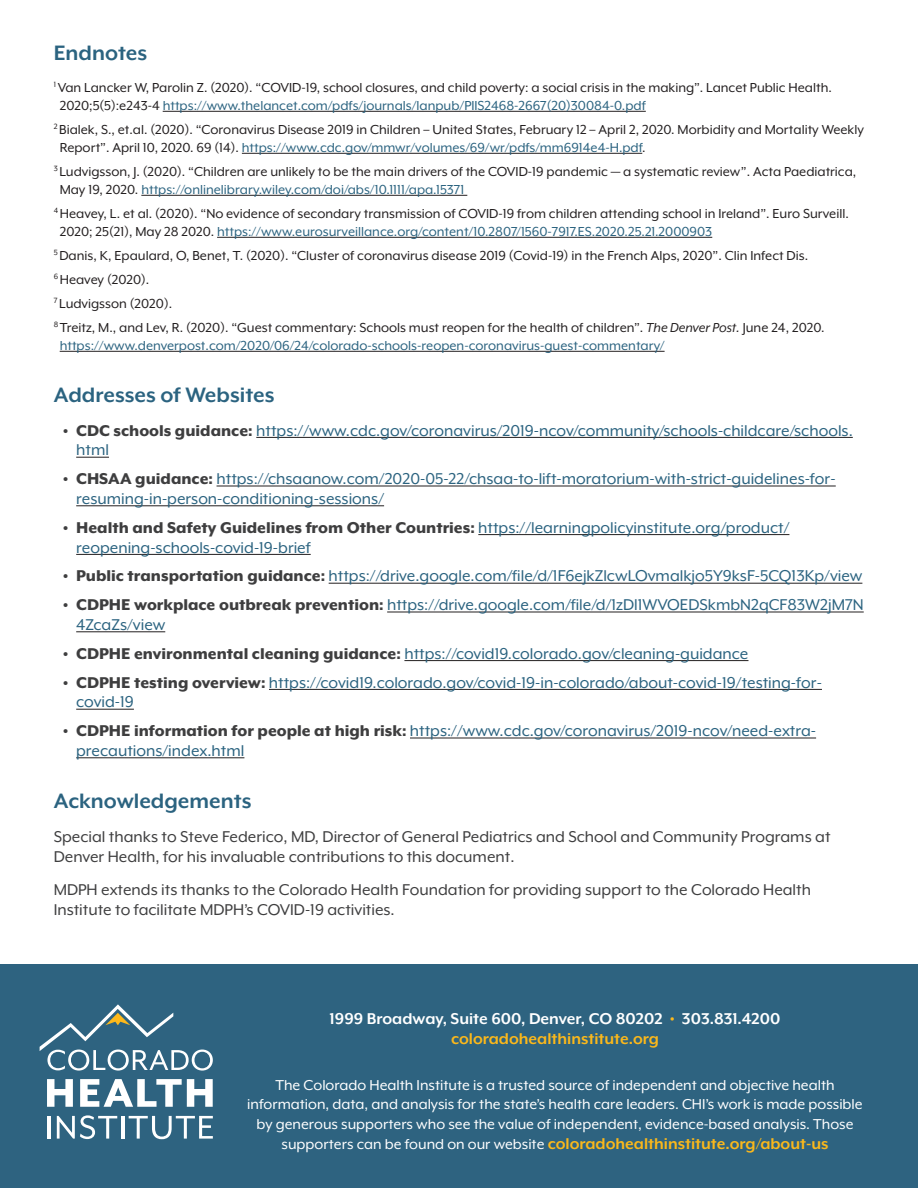
<style>
.page{position:relative;width:918px;height:1188px;background:#fff}
.page>*{position:absolute;margin:0;border:0;box-sizing:border-box;transform-origin:0 0}
.Heading_2{font:700 24px "Mr Eaves XL Mod OT";color:#2b6380}
.t1{font:18px/19.8px "Mr Eaves XL Mod OT";color:#2b6380}
.Body_text{font:18px/19.8px "Mr Eaves XL Mod OT";color:#3e3e3f}
.t2{font:700 18px/19.5px "Mr Eaves XL Mod OT";color:#fff;text-align:center}
.t3{font:700 18px "Mr Eaves XL Mod OT";color:#fbb81b}
.t4{font:16.5px/19.8px "Mr Eaves XL Mod OT";color:#fff;text-align:center}
.End_Notes{font:15px/18px "Mr Eaves XL Mod OT";color:#231f20}
.s1{color:#2b6380}
.s2{font-style:italic}
.s3{font-weight:800;color:#3e3e3f}
.s4{color:#fdb91b}
.s5{color:#fbb81b}
.s6{font-weight:400;font-size:16.5px;color:#fff}
</style>
<div class="page">
<div style="left:0;top:965px;width:918px;height:223px;background:#2e6380"></div>
<hr style="left:163px;top:111px;width:483px;height:1px;background:#231f20">
<hr style="left:242px;top:153px;width:400px;height:1px;background:#231f20">
<hr style="left:141px;top:195px;width:326px;height:1px;background:#231f20">
<hr style="left:217px;top:237px;width:495px;height:1px;background:#231f20">
<hr style="left:60px;top:351px;width:605px;height:1px;background:#231f20">
<hr style="left:256px;top:437px;width:597px;height:1px;background:#231f20">
<hr style="left:76px;top:457px;width:33px;height:1px;background:#231f20">
<hr style="left:217px;top:486px;width:619px;height:1px;background:#231f20">
<hr style="left:76px;top:506px;width:308px;height:1px;background:#231f20">
<hr style="left:478px;top:534px;width:311px;height:1px;background:#231f20">
<hr style="left:76px;top:554px;width:235px;height:1px;background:#231f20">
<hr style="left:329px;top:583px;width:533px;height:1px;background:#231f20">
<hr style="left:387px;top:612px;width:477px;height:1px;background:#231f20">
<hr style="left:76px;top:632px;width:89px;height:1px;background:#231f20">
<hr style="left:404px;top:660px;width:344px;height:1px;background:#231f20">
<hr style="left:269px;top:689px;width:553px;height:1px;background:#231f20">
<hr style="left:76px;top:709px;width:58px;height:1px;background:#231f20">
<hr style="left:410px;top:738px;width:406px;height:1px;background:#231f20">
<hr style="left:76px;top:758px;width:168px;height:1px;background:#231f20">
<svg style="left:40px;top:1004px;width:173px;height:67px"></svg>
<svg style="left:47px;top:1079px;width:26px;height:28px"></svg>
<svg style="left:80px;top:1079px;width:133px;height:28px"></svg>
<hr style="left:48px;top:1116px;width:3px;height:23px;background:#fff">
<svg style="left:57px;top:1115px;width:60px;height:24px"></svg>
<hr style="left:121px;top:1116px;width:3px;height:23px;background:#fff">
<svg style="left:129px;top:1116px;width:84px;height:23px"></svg>
<p class="Heading_2" style="left:54px;top:41px;width:95px">Endnotes</p>
<p class="End_Notes" style="left:60px;top:78px;width:774px;text-indent:-6px"><sup>1</sup> Van Lancker W, Parolin Z. (2020). “COVID-19, school closures, and child poverty: a social crisis in the making”. Lancet Public Health.<br>2020;5(5):e243-4 <span class="s1">https://www.thelancet.com/pdfs/journals/lanpub/PIIS2468-2667(20)30084-0.pdf</span></p>
<p class="End_Notes" style="left:60px;top:120px;width:806px;text-indent:-6px"><sup>2</sup> Bialek, S., et.al. (2020). “Coronavirus Disease 2019 in Children – United States, February 12 – April 2, 2020. Morbidity and Mortality Weekly<br>Report”. April 10, 2020. 69 (14). <span class="s1">https://www.cdc.gov/mmwr/volumes/69/wr/pdfs/mm6914e4-H.pdf</span>.</p>
<p class="End_Notes" style="left:60px;top:162px;width:798px;text-indent:-6px"><sup>3</sup> Ludvigsson, J. (2020). “Children are unlikely to be the main drivers of the COVID-19 pandemic — a systematic review”. Acta Paediatrica,<br>May 19, 2020. <span class="s1">https://onlinelibrary.wiley.com/doi/abs/10.1111/apa.15371</span></p>
<p class="End_Notes" style="left:60px;top:204px;width:791px;text-indent:-6px"><sup>4</sup> Heavey, L. et al. (2020). “No evidence of secondary transmission of COVID-19 from children attending school in Ireland”. Euro Surveill.<br>2020; 25(21), May 28 2020. <span class="s1">https://www.eurosurveillance.org/content/10.2807/1560-7917.ES.2020.25.21.2000903</span></p>
<p class="End_Notes" style="left:54px;top:246px;width:756px"><sup>5</sup> Danis, K, Epaulard, O, Benet, T. (2020). “Cluster of coronavirus disease 2019 (Covid-19) in the French Alps, 2020”. Clin Infect Dis.</p>
<p class="End_Notes" style="left:54px;top:270px;width:97px"><sup>6</sup> Heavey (2020).</p>
<p class="End_Notes" style="left:54px;top:294px;width:120px"><sup>7</sup> Ludvigsson (2020).</p>
<p class="End_Notes" style="left:60px;top:318px;width:767px;text-indent:-6px"><sup>8</sup> Treitz, M., and Lev, R. (2020). “Guest commentary: Schools must reopen for the health of children”. <span class="s2">The Denver Post.</span> June 24, 2020. <span class="s1">https://www.denverpost.com/2020/06/24/colorado-schools-reopen-coronavirus-guest-commentary/</span></p>
<p class="Heading_2" style="left:54px;top:383px;width:222px">Addresses of Websites</p>
<p class="t1" style="left:76px;top:420px;width:778px;text-indent:-14px"><span class="s3">• CDC schools guidance:</span> https://www.cdc.gov/coronavirus/2019-ncov/community/schools-childcare/schools. html</p>
<p class="t1" style="left:76px;top:469px;width:761px;text-indent:-14px"><span class="s3">• CHSAA guidance:</span> https://chsaanow.com/2020-05-22/chsaa-to-lift-moratorium-with-strict-guidelines-for&shy;resuming-in-person-conditioning-sessions/</p>
<p class="t1" style="left:76px;top:517px;width:715px;text-indent:-14px"><span class="s3">• Health and Safety Guidelines from Other Countries:</span> https://learningpolicyinstitute.org/product/ reopening-schools-covid-19-brief</p>
<p class="t1" style="left:63px;top:566px;width:801px"><span class="s3">• Public transportation guidance:</span> https://drive.google.com/file/d/1F6ejkZlcwLOvmalkjo5Y9ksF-5CQ13Kp/view</p>
<p class="t1" style="left:76px;top:595px;width:789px;text-indent:-14px"><span class="s3">• CDPHE workplace outbreak prevention:</span> https://drive.google.com/file/d/1zDl1WVOEDSkmbN2qCF83W2jM7N<br>4ZcaZs/view</p>
<p class="t1" style="left:63px;top:643px;width:687px"><span class="s3">• CDPHE environmental cleaning guidance:</span> https://covid19.colorado.gov/cleaning-guidance</p>
<p class="t1" style="left:76px;top:672px;width:747px;text-indent:-14px"><span class="s3">• CDPHE testing overview:</span> https://covid19.colorado.gov/covid-19-in-colorado/about-covid-19/testing-for&shy;covid-19</p>
<p class="t1" style="left:76px;top:721px;width:741px;text-indent:-14px"><span class="s3">• CDPHE information for people at high risk:</span> https://www.cdc.gov/coronavirus/2019-ncov/need-extra&shy;precautions/index.html</p>
<p class="Heading_2" style="left:54px;top:789px;width:199px">Acknowledgements</p>
<p class="Body_text" style="left:54px;top:826px;width:778px">Special thanks to Steve Federico, MD, Director of General Pediatrics and School and Community Programs at<br>Denver Health, for his invaluable contributions to this document.</p>
<p class="Body_text" style="left:54px;top:880px;width:759px">MDPH extends its thanks to the Colorado Health Foundation for providing support to the Colorado Health<br>Institute to facilitate MDPH’s COVID-19 activities.</p>
<p class="t2" style="left:330px;top:1009px;width:453px">1999 Broadway, Suite 600, Denver, CO 80202 <span class="s4">•</span> 303.831.4200 <span class="s5">coloradohealthinstitute.org</span></p>
<p class="t4" style="left:247px;top:1075px;width:617px">The Colorado Health Institute is a trusted source of independent and objective health information, data, and analysis for the state’s health care leaders. CHI’s work is made possible by generous supporters who see the value of independent, evidence-based analysis. Those</p>
<p class="t3" style="left:282px;top:1135px;width:548px"><span class="s6">supporters can be found on our website</span> coloradohealthinstitute.org/about-us</p>
</div>
